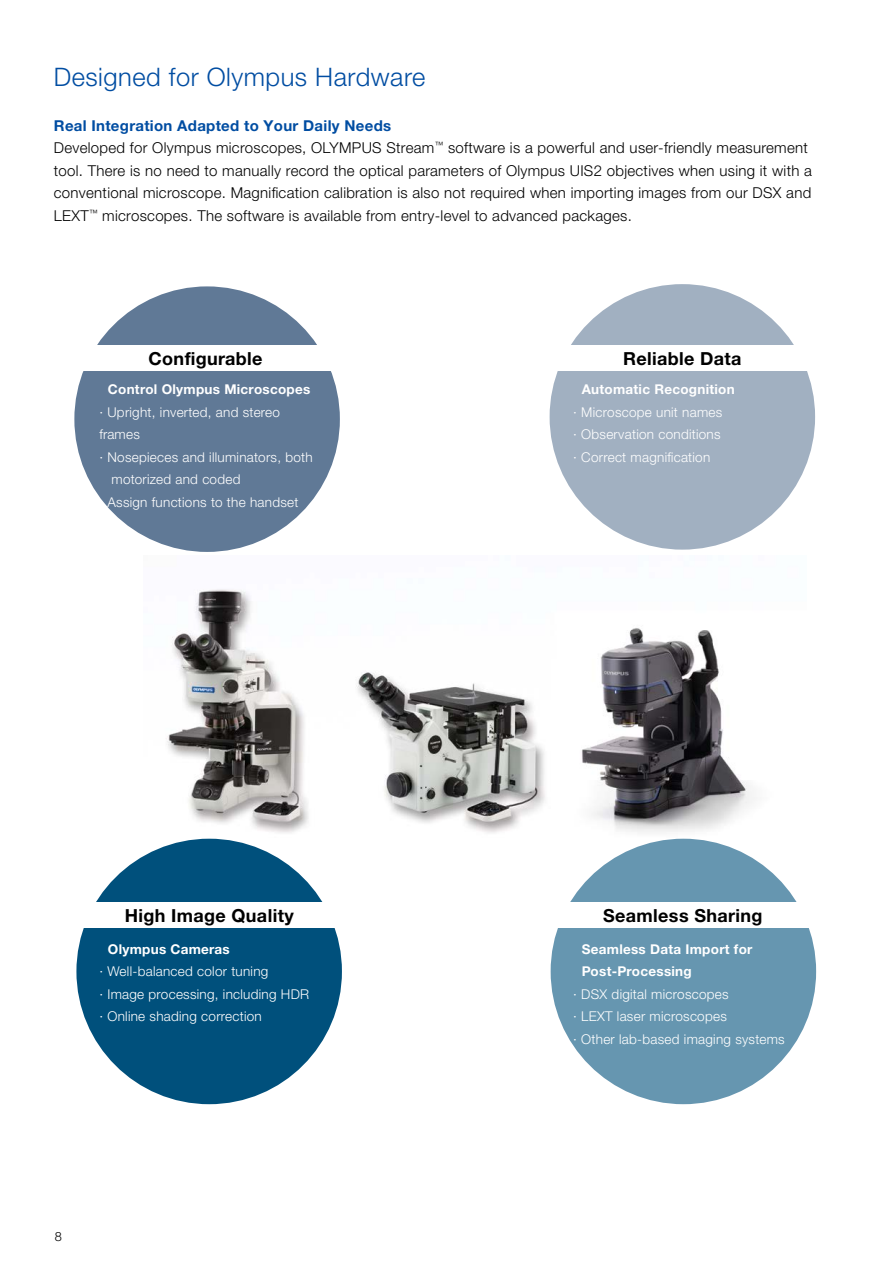
<style>
.page{position:relative;width:893px;height:1263px;background:#fff}
.page>*{position:absolute;margin:0;border:0;box-sizing:border-box;transform-origin:0 0}
.t1{font:300 25.5px "Helvetica Neue LTW1 G";letter-spacing:.02em;color:#014da2}
.t2{font:700 18px "Helvetica Neue LTW1 G";letter-spacing:.02em;color:#000}
.t3{font:300 15px/22.5px "Helvetica Neue LTW1 G";letter-spacing:.02em;color:#000}
.t4{font:300 13.5px/22.5px "Helvetica Neue LTW1 G";letter-spacing:.02em;color:#fff}
.t5{font:700 13.5px/22.5px "Helvetica Neue LTW1 G";letter-spacing:.02em;color:#fff}
.t6{font:300 12.75px "Helvetica Neue LT Std";color:#000}
.s1{font-weight:700;color:#014da2}
</style>
<div class="page">
<img style="left:158px;top:589px;width:597px;height:260px">
<div style="left:74px;top:286px;width:266px;height:266px;background:#607996;border-radius:50%"></div>
<div style="left:550px;top:284px;width:265px;height:266px;background:#a1b0c1;border-radius:50%"></div>
<div style="left:76px;top:839px;width:266px;height:265px;background:#00507c;border-radius:50%"></div>
<div style="left:551px;top:839px;width:265px;height:265px;background:#6696b0;border-radius:50%"></div>
<div style="left:76px;top:903px;width:266px;height:25px;background:#fff"></div>
<div style="left:551px;top:903px;width:264px;height:25px;background:#fff"></div>
<div style="left:74px;top:346px;width:263px;height:25px;background:#fff"></div>
<div style="left:550px;top:346px;width:265px;height:25px;background:#fff"></div>
<h1 class="t1" style="left:54px;top:61px;width:373px">Designed for Olympus Hardware</h1>
<p class="t3" style="left:54px;top:114px;width:760px"><span class="s1">Real Integration Adapted to Your Daily Needs<br></span>Developed for Olympus microscopes, OLYMPUS Stream<sup>™</sup> software is a powerful and user-friendly measurement tool. There is no need to manually record the optical parameters of Olympus UIS2 objectives when using it with a conventional microscope. Magnification calibration is also not required when importing images from our DSX and LEXT<sup>™</sup> microscopes. The software is available from entry-level to advanced packages.</p>
<p class="t2" style="left:149px;top:347px;width:115px">Configurable</p>
<p class="t2" style="left:623px;top:347px;width:120px">Reliable Data</p>
<p class="t5" style="left:108px;top:378px;width:204px">Control Olympus Microscopes</p>
<p class="t4" style="left:99px;top:401px;width:182px">· Upright, inverted, and stereo</p>
<p class="t4" style="left:99px;top:423px;width:42px">frames</p>
<p class="t4" style="left:99px;top:446px;width:215px">· Nosepieces and illuminators, both</p>
<p class="t4" style="left:111px;top:468px;width:130px">motorized and coded</p>
<p class="t4" style="left:99px;top:491px;width:200px">· Assign functions to the handset</p>
<p class="t2" style="left:125px;top:904px;width:171px">High Image Quality</p>
<p class="t5" style="left:108px;top:937px;width:123px">Olympus Cameras</p>
<p class="t4" style="left:99px;top:960px;width:211px">· Well-balanced color tuning<br>· Image processing, including HDR · Online shading correction</p>
<p class="t6" style="left:55px;top:1229px;width:9px">8</p>
<p class="t5" style="left:582px;top:378px;width:155px">Automatic Recognition</p>
<p class="t4" style="left:573px;top:401px;width:151px">· Microscope unit names · Observation conditions · Correct magnification</p>
<p class="t2" style="left:603px;top:904px;width:161px">Seamless Sharing</p>
<p class="t5" style="left:582px;top:937px;width:172px">Seamless Data Import for<br>Post-Processing</p>
<p class="t4" style="left:573px;top:982px;width:213px">· DSX digital microscopes<br>· LEXT laser microscopes<br>· Other lab-based imaging systems</p>
</div>
